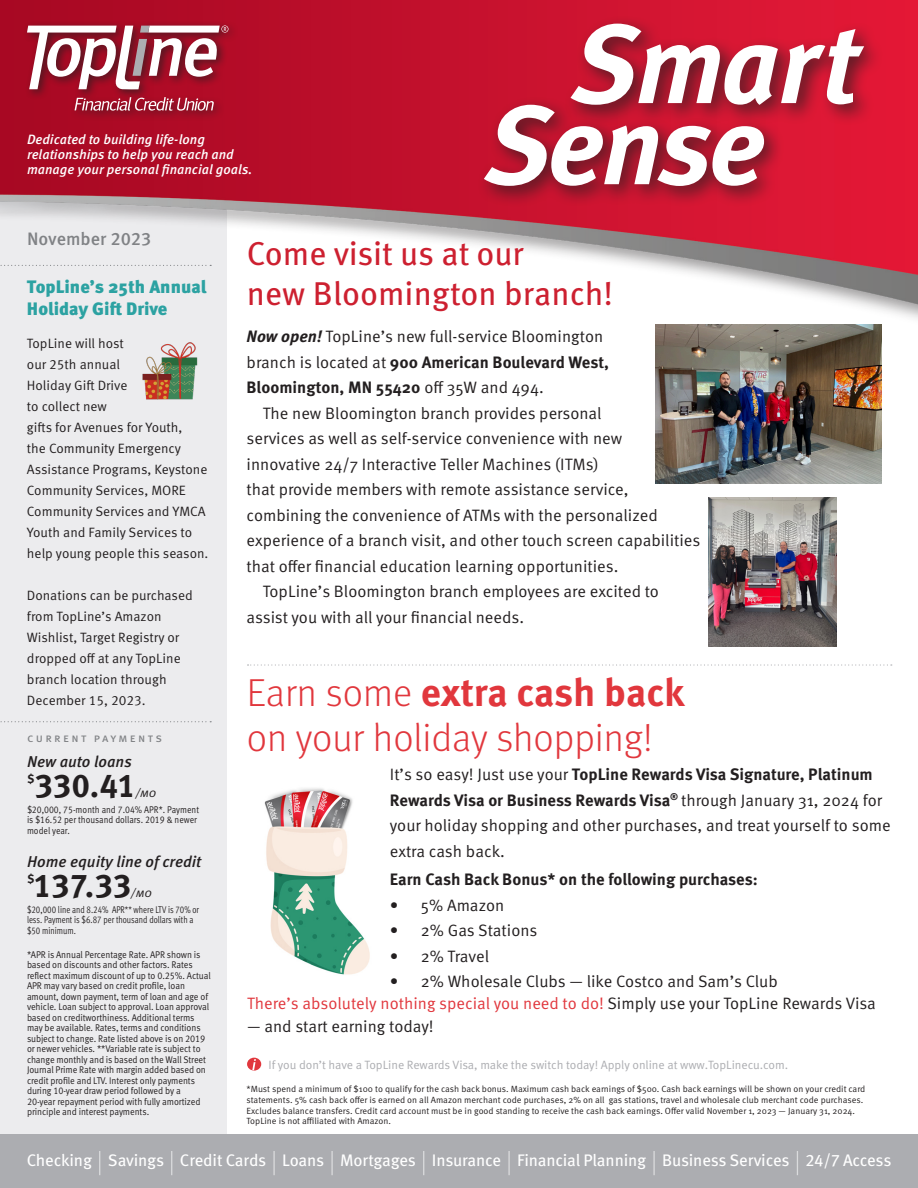
<style>
.page{position:relative;width:918px;height:1188px;background:#fff}
.page>*{position:absolute;margin:0;border:0;box-sizing:border-box;transform-origin:0 0}
.Headline{font:300 39px/45px "Meta Pro";letter-spacing:-.005em;color:#e1373d}
.Body_normal{font:33px "Meta Pro";color:#cd2030}
.t1{font:700 33px "Meta Pro";letter-spacing:-.015em;color:#231f20}
.Body_normal-2{font:900 18px "Meta Pro";color:#2ca2a2}
.t2{font:500 18px "Meta Pro";color:#808285}
.t3{font:16.65px "Meta Pro";letter-spacing:-.015em;color:#fff}
.Body_normal-3{font:16.5px/25.5px "Meta Pro Norm";color:#231f20}
.Body_normal-4{font:16.5px "Meta Pro Norm";color:#e1373d}
.Body_normal-5{font:700 16.5px "Meta Pro";letter-spacing:-.005em;color:#231f20}
.t4{font:italic 500 15.75px "Meta Pro";color:#231f20}
.t5{font:13.5px/21px "Meta Pro Norm";color:#231f20}
.t6{font:italic 500 13.5px/15px "Meta Pro";color:#fff}
.t7{font:12px "Meta Pro Norm";letter-spacing:-.005em;color:#acadb1}
.t8{font:12px "Meta Pro";letter-spacing:.195em;color:#808285}
.t9{font:12px "Meta Pro Norm Ita";color:#231f20}
.t10{font:700 12px "Meta Pro";color:#231f20}
.t11{font:9.75px/10.5px "Meta Pro Norm";letter-spacing:-.01em;color:#231f20;scale:.92 1}
.t12{font:9.75px/10.5px "Meta Pro Cond Norm";color:#231f20;scale:.92 1}
.t13{font:9.75px/10.5px "Meta Pro Norm";letter-spacing:-.01em;color:#231f20;scale:.88 1}
.Body_normal-6{font:9px/10.8px "Meta Pro Norm";color:#231f20}
.s1{font-family:"Meta Pro";font-weight:700;font-style:italic}
.s2{font-family:"Meta Pro";font-weight:700}
.s3{font-weight:700}
.s4{color:#231f20}
.s5{font-size:25.05px}
</style>
<div class="page">
<div style="left:0;top:0;width:226px;height:1148px;background:#ececee"></div>
<img style="left:0;top:0;width:918px;height:344px">
<div style="left:564px;top:15px;width:320px;height:111px;background:#231f20;opacity:.7"></div>
<div style="left:477px;top:96px;width:308px;height:111px;background:#231f20;opacity:.7"></div>
<svg style="left:484px;top:24px;width:380px;height:162px"></svg>
<div style="left:22px;top:20px;width:218px;height:102px;background:#231f20;opacity:.7"></div>
<svg style="left:27px;top:26px;width:201px;height:85px"></svg>
<div style="left:0;top:1134px;width:918px;height:54px;background:#acadb1"></div>
<svg style="left:0;top:721px;width:211px;height:1px"></svg>
<svg style="left:0;top:265px;width:211px;height:1px"></svg>
<img style="left:656px;top:325px;width:226px;height:159px">
<svg style="left:248px;top:664px;width:644px;height:2px"></svg>
<div style="left:247px;top:1058px;width:14px;height:13px;background:#e1373d;border-radius:50%"></div>
<svg style="left:252px;top:1059px;width:4px;height:11px"></svg>
<img style="left:708px;top:497px;width:129px;height:150px">
<img style="left:264px;top:788px;width:106px;height:187px">
<img style="left:137px;top:337px;width:68px;height:63px">
<p class="t6" style="left:27px;top:131px;width:227px">Dedicated to building life-long relationships to help you reach and manage your personal financial goals.</p>
<p class="t2" style="left:27px;top:224px;width:126px">November 2023</p>
<p class="Body_normal-2" style="left:27px;top:272px;width:181px">TopLine’s 25th Annual</p>
<p class="Body_normal-2" style="left:27px;top:295px;width:142px">Holiday Gift Drive</p>
<p class="t5" style="left:27px;top:332px;width:183px">TopLine will host<br>our 25th annual<br>Holiday Gift Drive<br>to collect new<br>gifts for Avenues for Youth,<br>the Community Emergency<br>Assistance Programs, Keystone<br>Community Services, MORE<br>Community Services and YMCA<br>Youth and Family Services to help young people this season.</p>
<p class="t5" style="left:27px;top:584px;width:167px">Donations can be purchased from TopLine’s Amazon<br>Wishlist, Target Registry or dropped off at any TopLine branch location through<br>December 15, 2023.</p>
<p class="t8" style="left:27px;top:729px;width:137px">current payments</p>
<p class="t4" style="left:27px;top:749px;width:106px">New auto loans</p>
<p class="t10" style="left:27px;top:770px;width:9px">$</p>
<p class="t1" style="left:34px;top:760px;width:103px">330.41</p>
<p class="t9" style="left:135px;top:784px;width:23px">/mo</p>
<p class="t13" style="left:27px;top:804px;width:197px">$20,000, 75-month and 7.04% APR*. Payment is $16.52 per thousand dollars. 2019 &amp; newer model year.</p>
<p class="t4" style="left:27px;top:849px;width:176px">Home equity line of credit</p>
<p class="t10" style="left:27px;top:870px;width:9px">$</p>
<p class="t1" style="left:33px;top:860px;width:100px">137.33</p>
<p class="t9" style="left:131px;top:884px;width:23px">/mo</p>
<p class="t12" style="left:27px;top:904px;width:189px">$20,000 line and 8.24% APR** where LTV is 70% or less. Payment is $6.87 per thousand dollars with a $50 minimum.</p>
<p class="t11" style="left:27px;top:949px;width:201px">*APR is Annual Percentage Rate. APR shown is based on discounts and other factors. Rates reflect maximum discount of up to 0.25%. Actual APR may vary based on credit profile, loan amount, down payment, term of loan and age of vehicle. Loan subject to approval. Loan approval based on creditworthiness. Additional terms may be available. Rates, terms and conditions subject to change. Rate listed above is on 2019 or newer vehicles. **Variable rate is subject to change monthly and is based on the Wall Street Journal Prime Rate with margin added based on credit profile and LTV. Interest only payments during 10-year draw period followed by a 20-year repayment period with fully amortized principle and interest payments.</p>
<p class="Body_normal" style="left:247px;top:228px;width:279px">Come visit us at our</p>
<p class="Body_normal" style="left:247px;top:268px;width:368px">new Bloomington branch!</p>
<p class="Body_normal-3" style="left:247px;top:323px;width:364px"><span class="s1">Now open!</span> TopLine’s new full-service Bloomington branch is located at <span class="s2">900 American Boulevard West,<br>Bloomington, MN 55420</span> off 35W and 494.</p>
<p class="Body_normal-3" style="left:247px;top:399px;width:455px;text-indent:16px">The new Bloomington branch provides personal<br>services as well as self-service convenience with new innovative 24/7 Interactive Teller Machines (ITMs)<br>that provide members with remote assistance service, combining the convenience of ATMs with the personalized experience of a branch visit, and other touch screen capabilities that offer financial education learning opportunities.</p>
<p class="Body_normal-3" style="left:247px;top:578px;width:414px;text-indent:16px">TopLine’s Bloomington branch employees are excited to assist you with all your financial needs.</p>
<p class="Headline" style="left:247px;top:668px;width:439px">Earn some <span class="s3">extra cash back </span>on your holiday shopping!</p>
<p class="Body_normal-3" style="left:390px;top:761px;width:502px">It’s so easy! Just use your <span class="s2">TopLine Rewards Visa Signature, Platinum Rewards Visa or Business Rewards Visa</span><sup>®</sup> through January 31, 2024 for your holiday shopping and other purchases, and treat yourself to some extra cash back.</p>
<p class="Body_normal-5" style="left:390px;top:866px;width:369px">Earn Cash Back Bonus* on the following purchases:</p>
<p class="Body_normal-3" style="left:390px;top:891px;width:116px">• 5% Amazon</p>
<p class="Body_normal-3" style="left:390px;top:916px;width:149px">• 2% Gas Stations</p>
<p class="Body_normal-3" style="left:390px;top:942px;width:101px">• 2% Travel</p>
<p class="Body_normal-3" style="left:390px;top:967px;width:389px">• 2% Wholesale Clubs — like Costco and Sam’s Club</p>
<p class="Body_normal-4" style="left:247px;top:991px;width:630px">There’s absolutely nothing special you need to do! <span class="s4">Simply use your TopLine Rewards Visa</span></p>
<p class="Body_normal-3" style="left:247px;top:1012px;width:188px">— and start earning today!</p>
<p class="t7" style="left:269px;top:1056px;width:521px">If you don’t have a TopLine Rewards Visa, make the switch today! Apply online at www.TopLinecu.com.</p>
<p class="Body_normal-6" style="left:247px;top:1083px;width:620px">*Must spend a minimum of $100 to qualify for the cash back bonus. Maximum cash back earnings of $500. Cash back earnings will be shown on your credit card statements. 5% cash back offer is earned on all Amazon merchant code purchases, 2% on all gas stations, travel and wholesale club merchant code purchases.<br>Excludes balance transfers. Credit card account must be in good standing to receive the cash back earnings. Offer valid November 1, 2023 — January 31, 2024.<br>TopLine is not affiliated with Amazon.</p>
<p class="t3" style="left:27px;top:1148px;width:866px">Checking <span class="s5">|</span> Savings <span class="s5">|</span> Credit Cards <span class="s5">|</span> Loans <span class="s5">|</span> Mortgages <span class="s5">|</span> Insurance <span class="s5">|</span> Financial Planning <span class="s5">|</span> Business Services <span class="s5">|</span> 24/7 Access</p>
</div>
